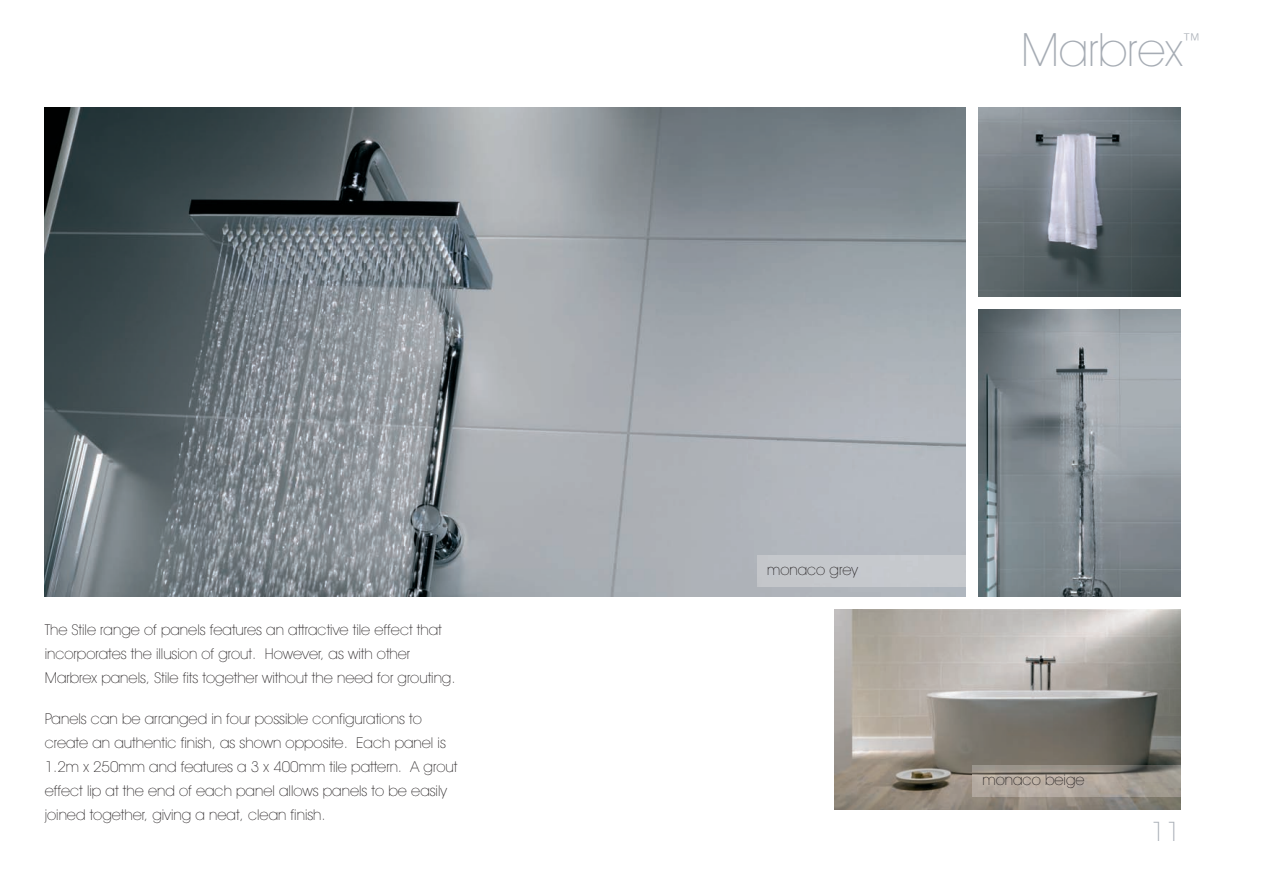
<style>
.page{position:relative;width:1265px;height:894px;background:#fff}
.page>*{position:absolute;margin:0;border:0;box-sizing:border-box;transform-origin:0 0}
.t1{font:200 46.2px "Avant Garde IT Cby BT";color:#a6acb4}
.t2{font:200 27px "Avant Garde IT Cby BT";color:#a6acb4}
.t3{font:200 15px/24px "Avant Garde IT Cby BT";color:#231f20}
</style>
<div class="page">
<img style="left:45px;top:107px;width:920px;height:489px">
<img style="left:978px;top:309px;width:202px;height:287px">
<img style="left:978px;top:107px;width:202px;height:189px">
<img style="left:834px;top:609px;width:346px;height:200px">
<div style="left:757px;top:555px;width:208px;height:31px;background:#c5c8cc"></div>
<img style="left:972px;top:765px;width:208px;height:31px">
<p class="t3" style="left:45px;top:618px;width:412px">The Stile range of panels features an attractive tile effect that incorporates the illusion of grout. However, as with other<br>Marbrex panels, Stile fits together without the need for grouting.</p>
<p class="t3" style="left:45px;top:707px;width:414px">Panels can be arranged in four possible configurations to create an authentic finish, as shown opposite. Each panel is 1.2m x 250mm and features a 3 x 400mm tile pattern. A grout effect lip at the end of each panel allows panels to be easily joined together, giving a neat, clean finish.</p>
<h1 class="t1" style="left:1020px;top:33px;width:184px">Marbrex<sup>™</sup></h1>
<p class="t3" style="left:767px;top:559px;width:92px">monaco grey</p>
<p class="t3" style="left:982px;top:769px;width:104px">monaco beige</p>
<h2 class="t2" style="left:1149px;top:821px;width:32px">11</h2>
</div>
